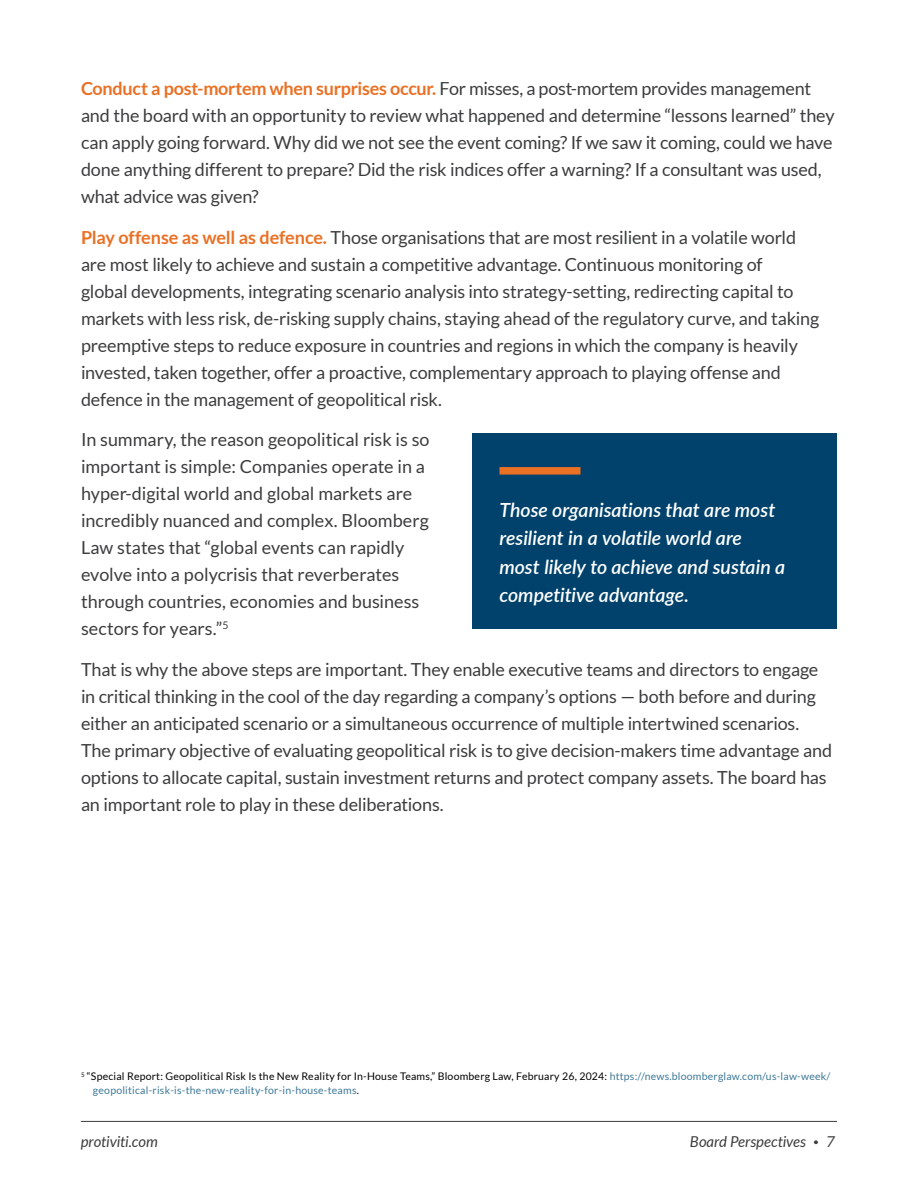
<style>
.page{position:relative;width:918px;height:1188px;background:#fff}
.page>*{position:absolute;margin:0;border:0;box-sizing:border-box;transform-origin:0 0}
.t1{font:italic 600 19.5px/28.5px "Lato";letter-spacing:-.005em;color:#fff}
.t2{font:18px/27px "Lato";letter-spacing:-.01em;color:#3c3d3e}
.t3{font:italic 15px "Lato";letter-spacing:-.005em;color:#3c3d3e}
.t4{font:10.5px/13.5px "Lato";letter-spacing:.02em;color:#3e7998}
.s1{font-weight:700;color:#ea7024}
.s2{color:#000}
.s3{font-weight:700;font-style:normal;font-size:9px}
</style>
<div class="page">
<hr style="left:81px;top:1121px;width:756px;height:1px;background:#3c3d3e">
<div style="left:472px;top:433px;width:365px;height:196px;background:#00426b"></div>
<div style="left:500px;top:467px;width:80px;height:8px;background:#ea7024"></div>
<p class="t2" style="left:81px;top:75px;width:755px"><span class="s1">Conduct a post-mortem when surprises occur.</span> For misses, a post-mortem provides management and the board with an opportunity to review what happened and determine “lessons learned” they can apply going forward. Why did we not see the event coming? If we saw it coming, could we have done anything different to prepare? Did the risk indices offer a warning? If a consultant was used, what advice was given?</p>
<p class="t2" style="left:81px;top:224px;width:740px"><span class="s1">Play offense as well as defence.</span> Those organisations that are most resilient in a volatile world are most likely to achieve and sustain a competitive advantage. Continuous monitoring of<br>global developments, integrating scenario analysis into strategy-setting, redirecting capital to markets with less risk, de-risking supply chains, staying ahead of the regulatory curve, and taking preemptive steps to reduce exposure in countries and regions in which the company is heavily invested, taken together, offer a proactive, complementary approach to playing offense and defence in the management of geopolitical risk.</p>
<p class="t2" style="left:81px;top:426px;width:350px">In summary, the reason geopolitical risk is so important is simple: Companies operate in a hyper-digital world and global markets are incredibly nuanced and complex. Bloomberg Law states that “global events can rapidly evolve into a polycrisis that reverberates through countries, economies and business sectors for years.”<sup>5</sup></p>
<p class="t2" style="left:81px;top:656px;width:753px">That is why the above steps are important. They enable executive teams and directors to engage in critical thinking in the cool of the day regarding a company’s options — both before and during either an anticipated scenario or a simultaneous occurrence of multiple intertwined scenarios.<br>The primary objective of evaluating geopolitical risk is to give decision-makers time advantage and options to allocate capital, sustain investment returns and protect company assets. The board has an important role to play in these deliberations.</p>
<p class="t1" style="left:500px;top:494px;width:287px">Those organisations that are most resilient in a volatile world are most likely to achieve and sustain a competitive advantage.</p>
<p class="t4" style="left:93px;top:1069px;width:739px;text-indent:-12px"><sup>5</sup> <span class="s2">“Special Report: Geopolitical Risk Is the New Reality for In-House Teams,” Bloomberg Law, February 26, 2024:</span> https://news.bloomberglaw.com/us-law-week/ geopolitical-risk-is-the-new-reality-for-in-house-teams<span class="s2">.</span></p>
<p class="t3" style="left:81px;top:1133px;width:78px">protiviti.com</p>
<p class="t3" style="left:690px;top:1133px;width:147px">Board Perspectives <span class="s3">•</span> 7</p>
</div>
